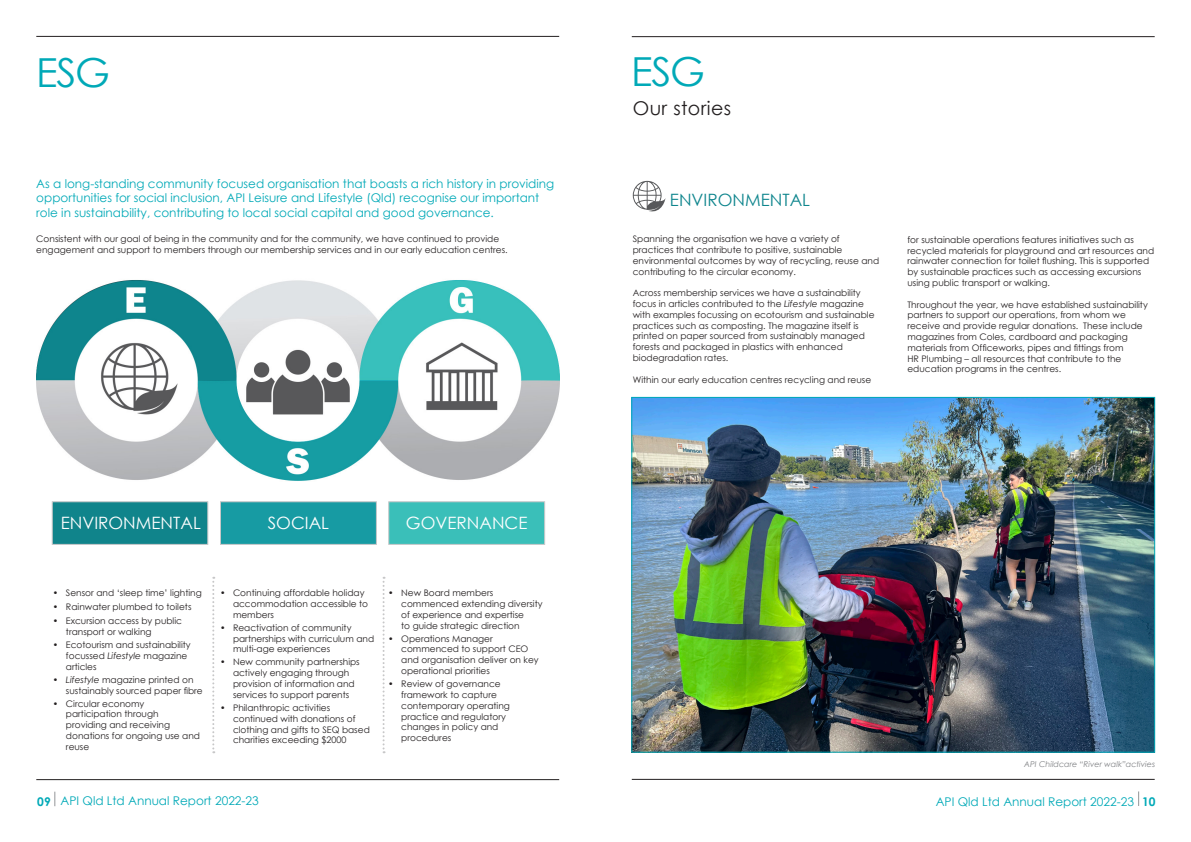
<style>
.page{position:relative;width:1191px;height:842px;background:#fff}
.page>*{position:absolute;margin:0;border:0;box-sizing:border-box;transform-origin:0 0}
.t1{font:40px "Century Gothic";letter-spacing:-.03em;color:#00a9b7}
.t2{font:19px "Century Gothic";letter-spacing:.02em;color:#231f20}
.t3{font:17px "Century Gothic";color:#fff}
.t4{font:17px "Century Gothic";color:#0e858d}
.t5{font:12px/14.4px "Century Gothic";color:#00a9b7}
.t6{font:700 12px "Century Gothic";color:#00a9b7}
.t7{font:9px/10.8px "Century Gothic";color:#231f20}
.t8{font:italic 8px "Century Gothic";color:#808285}
.s1{font-style:italic}
.s2{font-weight:700}
</style>
<div class="page">
<div style="left:388px;top:501px;width:157px;height:44px;background:#3abfb9;border:1px solid #c7c7c8"></div>
<div style="left:220px;top:501px;width:157px;height:44px;background:#179ba3;border:1px solid #c7c7c8"></div>
<div style="left:52px;top:501px;width:156px;height:44px;background:#10848b;border:1px solid #c7c7c8"></div>
<svg style="left:212px;top:577px;width:2px;height:176px"></svg>
<svg style="left:382px;top:577px;width:2px;height:176px"></svg>
<img style="left:36px;top:280px;width:523px;height:201px">
<svg style="left:633px;top:181px;width:32px;height:31px"></svg>
<img style="left:633px;top:399px;width:520px;height:352px">
<hr style="left:36px;top:36px;width:523px;height:1px;background:#231f20">
<svg style="left:55px;top:792px;width:1px;height:14px"></svg>
<hr style="left:632px;top:779px;width:522px;height:1px;background:#231f20">
<svg style="left:1138px;top:791px;width:1px;height:15px"></svg>
<hr style="left:36px;top:779px;width:523px;height:1px;background:#231f20">
<hr style="left:632px;top:36px;width:522px;height:1px;background:#231f20">
<p class="t1" style="left:36px;top:44px;width:75px">ESG</p>
<p class="t5" style="left:36px;top:176px;width:519px">As a long-standing community focused organisation that boasts a rich history in providing opportunities for social inclusion, API Leisure and Lifestyle (Qld) recognise our important role in sustainability, contributing to local social capital and good governance.</p>
<p class="t7" style="left:36px;top:233px;width:473px">Consistent with our goal of being in the community and for the community, we have continued to provide engagement and support to members through our membership services and in our early education centres.</p>
<p class="t3" style="left:61px;top:511px;width:142px">ENVIRONMENTAL</p>
<p class="t3" style="left:268px;top:511px;width:63px">SOCIAL</p>
<p class="t3" style="left:406px;top:511px;width:123px">GOVERNANCE</p>
<p class="t7" style="left:53px;top:587px;width:150px">• Sensor and ‘sleep time’ lighting</p>
<p class="t7" style="left:53px;top:601px;width:140px">• Rainwater plumbed to toilets</p>
<p class="t7" style="left:66px;top:615px;width:118px;text-indent:-13px">• Excursion access by public transport or walking</p>
<p class="t7" style="left:66px;top:639px;width:126px;text-indent:-13px">• Ecotourism and sustainability focussed <span class="s1">Lifestyle</span> magazine articles</p>
<p class="t7" style="left:66px;top:674px;width:138px;text-indent:-13px">• <span class="s1">Lifestyle</span> magazine printed on sustainably sourced paper fibre</p>
<p class="t7" style="left:66px;top:698px;width:136px;text-indent:-13px">• Circular economy participation through providing and receiving donations for ongoing use and reuse</p>
<p class="t7" style="left:233px;top:587px;width:137px;text-indent:-13px">• Continuing affordable holiday accommodation accessible to members</p>
<p class="t7" style="left:233px;top:622px;width:143px;text-indent:-13px">• Reactivation of community partnerships with curriculum and multi-age experiences</p>
<p class="t7" style="left:233px;top:657px;width:128px;text-indent:-13px">• New community partnerships actively engaging through provision of information and services to support parents</p>
<p class="t7" style="left:233px;top:702px;width:138px;text-indent:-13px">• Philanthropic activities continued with donations of clothing and gifts to SEQ based charities exceeding $2000</p>
<p class="t7" style="left:401px;top:587px;width:143px;text-indent:-13px">• New Board members commenced extending diversity of experience and expertise<br>to guide strategic direction</p>
<p class="t7" style="left:401px;top:633px;width:139px;text-indent:-13px">• Operations Manager commenced to support CEO and organisation deliver on key operational priorities</p>
<p class="t7" style="left:401px;top:678px;width:110px;text-indent:-13px">• Review of governance framework to capture contemporary operating practice and regulatory changes in policy and procedures</p>
<p class="t1" style="left:631px;top:44px;width:75px">ESG</p>
<p class="t2" style="left:633px;top:95px;width:100px">Our stories</p>
<p class="t4" style="left:670px;top:188px;width:142px">ENVIRONMENTAL</p>
<p class="t7" style="left:633px;top:233px;width:248px">Spanning the organisation we have a variety of practices that contribute to positive, sustainable environmental outcomes by way of recycling, reuse and contributing to the circular economy.</p>
<p class="t7" style="left:633px;top:287px;width:243px">Across membership services we have a sustainability focus in articles contributed to the <span class="s1">Lifestyle</span> magazine with examples focussing on ecotourism and sustainable practices such as composting. The magazine itself is printed on paper sourced from sustainably managed forests and packaged in plastics with enhanced biodegradation rates.</p>
<p class="t7" style="left:633px;top:374px;width:240px">Within our early education centres recycling and reuse</p>
<p class="t7" style="left:907px;top:234px;width:248px">for sustainable operations features initiatives such as recycled materials for playground and art resources and rainwater connection for toilet flushing. This is supported by sustainable practices such as accessing excursions using public transport or walking.</p>
<p class="t7" style="left:907px;top:299px;width:242px">Throughout the year, we have established sustainability partners to support our operations, from whom we receive and provide regular donations. These include magazines from Coles, cardboard and packaging materials from Officeworks, pipes and fittings from<br>HR Plumbing – all resources that contribute to the education programs in the centres.</p>
<p class="t8" style="left:1024px;top:759px;width:132px">API Childcare “River walk”activies</p>
<p class="t5" style="left:37px;top:794px;width:223px"><span class="s2">09</span> API Qld Ltd Annual Report 2022-23</p>
<h3 class="t5" style="left:935px;top:794px;width:200px">API Qld Ltd Annual Report 2022-23</h3>
<p class="t6" style="left:1142px;top:792px;width:15px">10</p>
</div>
